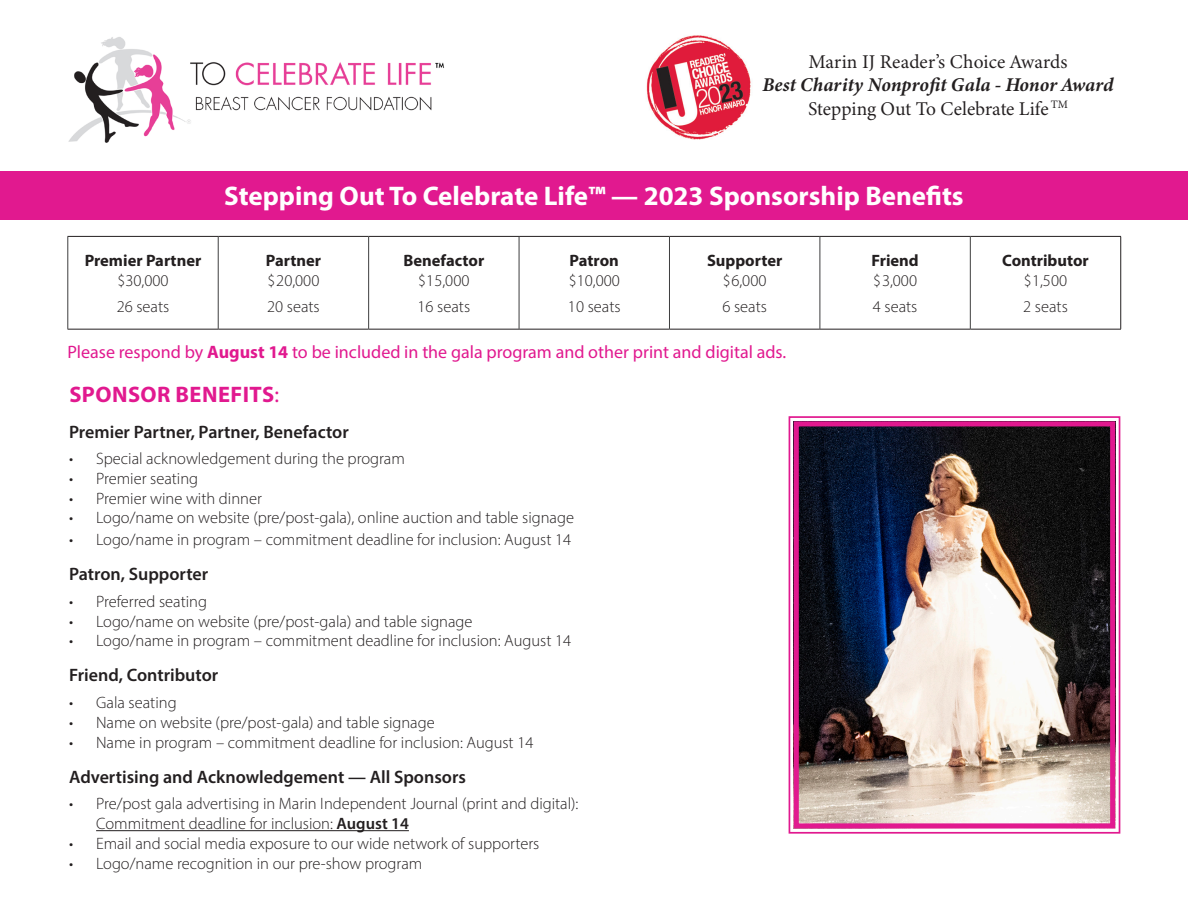
<style>
.page{position:relative;width:1188px;height:918px;background:#fff}
.page>*{position:absolute;margin:0;border:0;box-sizing:border-box;transform-origin:0 0}
.t1{font:700 27px "Myriad Pro";color:#fff}
.t2{font:700 22.5px "Myriad Pro";letter-spacing:.02em;color:#e1198f}
.t3{font:19.5px/23.4px "Minion Variable Concept";color:#231f20;text-align:center}
.t4{font:600 18px "Myriad Pro";color:#231f20}
.t5{font:18px "Myriad Pro";color:#e1198f}
.t6{font:300 16.5px/19.8px "Myriad Pro";color:#231f20}
.t7{font:700 16.5px "Myriad Pro";color:#231f20}
.s1{font-style:italic}
.s2{font-weight:700}
.s3{font-weight:400}
.s4{font-weight:600}
</style>
<div class="page">
<hr style="left:96px;top:830px;width:313px;height:1px;background:#231f20">
<img style="left:68px;top:37px;width:376px;height:106px">
<div style="left:0;top:171px;width:1188px;height:49px;background:#e1198f"></div>
<hr style="left:68px;top:236px;width:150px;height:1px;background:#231f20">
<hr style="left:218px;top:236px;width:151px;height:1px;background:#231f20">
<hr style="left:369px;top:236px;width:150px;height:1px;background:#231f20">
<hr style="left:519px;top:236px;width:150px;height:1px;background:#231f20">
<hr style="left:669px;top:236px;width:151px;height:1px;background:#231f20">
<hr style="left:820px;top:236px;width:150px;height:1px;background:#231f20">
<hr style="left:970px;top:236px;width:151px;height:1px;background:#231f20">
<hr style="left:1120px;top:237px;width:1px;height:92px;background:#231f20">
<hr style="left:68px;top:329px;width:150px;height:1px;background:#231f20">
<hr style="left:218px;top:329px;width:151px;height:1px;background:#231f20">
<hr style="left:369px;top:329px;width:150px;height:1px;background:#231f20">
<hr style="left:519px;top:329px;width:150px;height:1px;background:#231f20">
<hr style="left:669px;top:329px;width:151px;height:1px;background:#231f20">
<hr style="left:820px;top:329px;width:150px;height:1px;background:#231f20">
<hr style="left:970px;top:329px;width:151px;height:1px;background:#231f20">
<hr style="left:68px;top:237px;width:1px;height:92px;background:#3e3e3f">
<hr style="left:218px;top:237px;width:1px;height:92px;background:#3e3e3f">
<hr style="left:368px;top:237px;width:1px;height:92px;background:#3e3e3f">
<hr style="left:519px;top:237px;width:1px;height:92px;background:#3e3e3f">
<hr style="left:669px;top:237px;width:1px;height:92px;background:#3e3e3f">
<hr style="left:820px;top:237px;width:1px;height:92px;background:#3e3e3f">
<hr style="left:970px;top:237px;width:1px;height:92px;background:#3e3e3f">
<img style="left:788px;top:416px;width:333px;height:418px">
<div style="left:794px;top:421px;width:321px;height:408px;border:5px solid #e1198f"></div>
<img style="left:646px;top:35px;width:105px;height:105px">
<p class="t3" style="left:762px;top:50px;width:353px">Marin IJ Reader’s Choice Awards<br><span class="s1">Best Charity Nonprofit Gala - Honor Award<br></span>Stepping Out To Celebrate Life <sup>TM</sup></p>
<p class="t7" style="left:85px;top:249px;width:118px">Premier Partner</p>
<p class="t6" style="left:117px;top:270px;width:53px">$30,000</p>
<p class="t6" style="left:117px;top:297px;width:54px">26 seats</p>
<p class="t1" style="left:224px;top:179px;width:741px">Stepping Out To Celebrate Life™ — 2023 Sponsorship Benefits</p>
<p class="t7" style="left:266px;top:249px;width:57px">Partner</p>
<p class="t6" style="left:267px;top:270px;width:54px">$20,000</p>
<p class="t6" style="left:267px;top:297px;width:54px">20 seats</p>
<p class="t7" style="left:403px;top:249px;width:82px">Benefactor</p>
<p class="t6" style="left:418px;top:270px;width:53px">$15,000</p>
<p class="t6" style="left:418px;top:297px;width:54px">16 seats</p>
<p class="t7" style="left:570px;top:249px;width:51px">Patron</p>
<p class="t6" style="left:569px;top:270px;width:53px">$10,000</p>
<p class="t6" style="left:568px;top:297px;width:54px">10 seats</p>
<p class="t7" style="left:707px;top:249px;width:77px">Supporter</p>
<p class="t6" style="left:723px;top:270px;width:45px">$6,000</p>
<p class="t6" style="left:722px;top:297px;width:46px">6 seats</p>
<p class="t7" style="left:871px;top:249px;width:49px">Friend</p>
<p class="t6" style="left:873px;top:270px;width:45px">$3,000</p>
<p class="t6" style="left:873px;top:297px;width:46px">4 seats</p>
<p class="t5" style="left:68px;top:341px;width:720px">Please respond by <span class="s2">August 14</span> to be included in the gala program and other print and digital ads.</p>
<p class="t2" style="left:69px;top:380px;width:211px">SPONSOR BENEFITS<span class="s3">:</span></p>
<p class="t4" style="left:69px;top:420px;width:281px">Premier Partner, Partner, Benefactor</p>
<p class="t6" style="left:69px;top:449px;width:337px">• Special acknowledgement during the program</p>
<p class="t6" style="left:69px;top:468px;width:131px">• Premier seating</p>
<p class="t6" style="left:69px;top:488px;width:194px">• Premier wine with dinner</p>
<p class="t6" style="left:69px;top:508px;width:506px">• Logo/name on website (pre/post-gala), online auction and table signage</p>
<p class="t6" style="left:69px;top:530px;width:504px">• Logo/name in program – commitment deadline for inclusion: August 14</p>
<p class="t4" style="left:69px;top:563px;width:141px">Patron, Supporter</p>
<p class="t6" style="left:69px;top:591px;width:139px">• Preferred seating</p>
<p class="t6" style="left:69px;top:611px;width:405px">• Logo/name on website (pre/post-gala) and table signage</p>
<p class="t6" style="left:69px;top:631px;width:504px">• Logo/name in program – commitment deadline for inclusion: August 14</p>
<p class="t4" style="left:69px;top:664px;width:151px">Friend, Contributor</p>
<p class="t6" style="left:69px;top:692px;width:109px">• Gala seating</p>
<p class="t6" style="left:69px;top:712px;width:367px">• Name on website (pre/post-gala) and table signage</p>
<p class="t6" style="left:69px;top:732px;width:466px">• Name in program – commitment deadline for inclusion: August 14</p>
<p class="t4" style="left:69px;top:765px;width:398px">Advertising and Acknowledgement — All Sponsors</p>
<p class="t6" style="left:96px;top:794px;width:484px;text-indent:-27px">• Pre/post gala advertising in Marin Independent Journal (print and digital):<br>Commitment deadline for inclusion: <span class="s4">August 14</span></p>
<p class="t6" style="left:69px;top:833px;width:472px">• Email and social media exposure to our wide network of supporters</p>
<p class="t6" style="left:69px;top:853px;width:355px">• Logo/name recognition in our pre-show program</p>
<p class="t7" style="left:1002px;top:249px;width:88px">Contributor</p>
<p class="t6" style="left:1024px;top:270px;width:45px">$1,500</p>
<p class="t6" style="left:1023px;top:297px;width:46px">2 seats</p>
</div>
